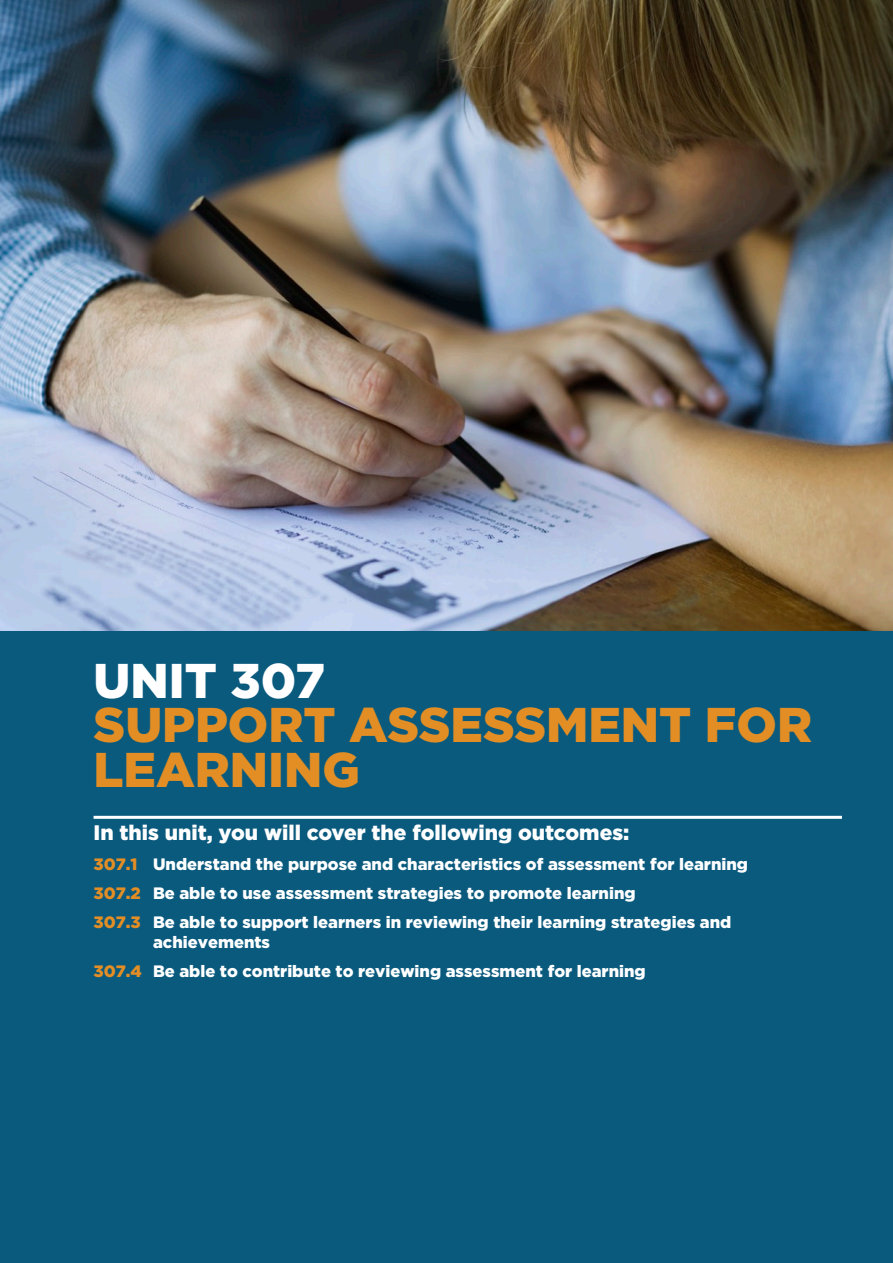
<style>
.page{position:relative;width:893px;height:1263px;background:#fff}
.page>*{position:absolute;margin:0;border:0;box-sizing:border-box;transform-origin:0 0}
.STL_Unit_cover_name{font:900 48.75px/44px "Gotham";color:#e28e25}
.STL_Unit_cover_numbe{font:900 48.75px "Gotham";color:#fff}
.STL_Unit_cover_sub_h{font:900 21px "Gotham";color:#fff}
.STL_Unit_cover_outco{font:900 16.5px/19.5px "Gotham";color:#fff}
.s1{color:#e28e25}
</style>
<div class="page">
<div style="left:0;top:630px;width:893px;height:633px;background:#0a5a7e"></div>
<img style="left:0;top:0;width:893px;height:630px">
<hr style="left:94px;top:816px;width:748px;height:3px;background:#fff">
<p class="STL_Unit_cover_numbe" style="left:94px;top:653px;width:233px">Unit 307</p>
<p class="STL_Unit_cover_name" style="left:94px;top:702px;width:720px">support assessment for learning</p>
<p class="STL_Unit_cover_sub_h" style="left:94px;top:821px;width:537px">In this unit, you will cover the following outcomes:</p>
<p class="STL_Unit_cover_outco" style="left:94px;top:854px;width:656px"><span class="s1">307.1</span> Understand the purpose and characteristics of assessment for learning</p>
<p class="STL_Unit_cover_outco" style="left:94px;top:883px;width:544px"><span class="s1">307.2</span> Be able to use assessment strategies to promote learning</p>
<p class="STL_Unit_cover_outco" style="left:153px;top:912px;width:580px;text-indent:-60px"><span class="s1">307.3</span> Be able to support learners in reviewing their learning strategies and achievements</p>
<p class="STL_Unit_cover_outco" style="left:94px;top:961px;width:554px"><span class="s1">307.4</span> Be able to contribute to reviewing assessment for learning</p>
</div>
